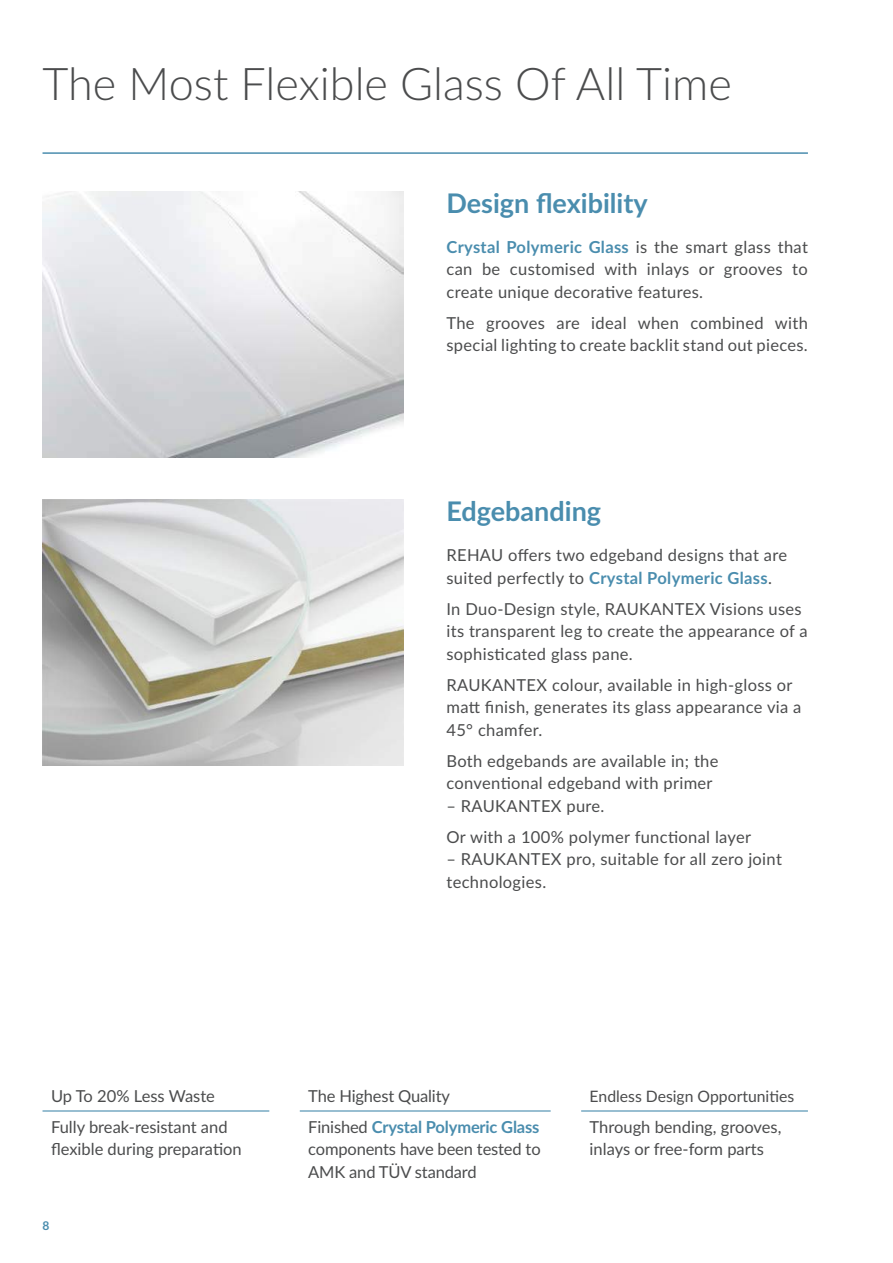
<style>
.page{position:relative;width:893px;height:1263px;background:#fff}
.page>*{position:absolute;margin:0;border:0;box-sizing:border-box;transform-origin:0 0}
.t1{font:300 45px "Lato";color:#4b4c4d}
.t2{font:700 27px "Lato";color:#4a8dae}
.t3{font:16.5px/22.5px "Lato";letter-spacing:.02em;color:#4b4c4d}
.t4{font:16.5px/31px "Lato";color:#4b4c4d}
.t5{font:16.5px/31px "Lato";letter-spacing:-.01em;color:#4b4c4d}
.t6{font:15.75px "Lato";color:#4b4c4d}
.t7{font:700 12px "Lato";color:#4a8dae}
.s1{font-weight:700;color:#4a8dae}
</style>
<div class="page">
<hr style="left:43px;top:152px;width:765px;height:2px;background:#4a8dae">
<hr style="left:43px;top:1110px;width:226px;height:1px;background:#4a8dae">
<hr style="left:300px;top:1110px;width:251px;height:1px;background:#4a8dae">
<hr style="left:581px;top:1110px;width:227px;height:1px;background:#4a8dae">
<img style="left:43px;top:191px;width:361px;height:266px">
<img style="left:43px;top:500px;width:361px;height:266px">
<h1 class="t1" style="left:43px;top:53px;width:691px">The Most Flexible Glass Of All Time</h1>
<h2 class="t2" style="left:446px;top:183px;width:203px">Design flexibility</h2>
<p class="t3" style="left:446px;top:235px;width:363px;text-align:justify"><span class="s1">Crystal Polymeric Glass</span> is the smart glass that can be customised with inlays or grooves to create unique decorative features.</p>
<p class="t3" style="left:446px;top:311px;width:363px">The grooves are ideal when combined with special lighting to create backlit stand out pieces.</p>
<h2 class="t2" style="left:446px;top:492px;width:156px">Edgebanding</h2>
<p class="t3" style="left:446px;top:543px;width:342px">REHAU offers two edgeband designs that are suited perfectly to <span class="s1">Crystal Polymeric Glass</span>.</p>
<p class="t3" style="left:446px;top:596px;width:363px">In Duo-Design style, RAUKANTEX Visions uses its transparent leg to create the appearance of a sophisticated glass pane.</p>
<p class="t3" style="left:446px;top:672px;width:356px">RAUKANTEX colour, available in high-gloss or matt finish, generates its glass appearance via a<br>45° chamfer.</p>
<p class="t3" style="left:446px;top:748px;width:274px">Both edgebands are available in; the conventional edgeband with primer</p>
<p class="t3" style="left:446px;top:789px;width:306px;line-height:31px">– RAUKANTEX pure.<br>Or with a 100% polymer functional layer</p>
<p class="t3" style="left:446px;top:847px;width:337px">– RAUKANTEX pro, suitable for all zero joint technologies.</p>
<p class="t4" style="left:51px;top:1080px;width:178px">Up To 20% Less Waste<br>Fully break-resistant and</p>
<p class="t4" style="left:51px;top:1133px;width:192px">flexible during preparation</p>
<p class="t7" style="left:43px;top:1217px;width:8px">8</p>
<p class="t5" style="left:308px;top:1080px;width:233px">The Highest Quality<br>Finished <span class="s1">Crystal Polymeric Glass</span></p>
<p class="t5" style="left:308px;top:1137px;width:234px;line-height:22.5px">components have been tested to<br>AMK and TÜV standard</p>
<p class="t6" style="left:590px;top:1085px;width:206px">Endless Design Opportunities</p>
<p class="t4" style="left:590px;top:1115px;width:193px;line-height:22.5px">Through bending, grooves, inlays or free-form parts</p>
</div>
